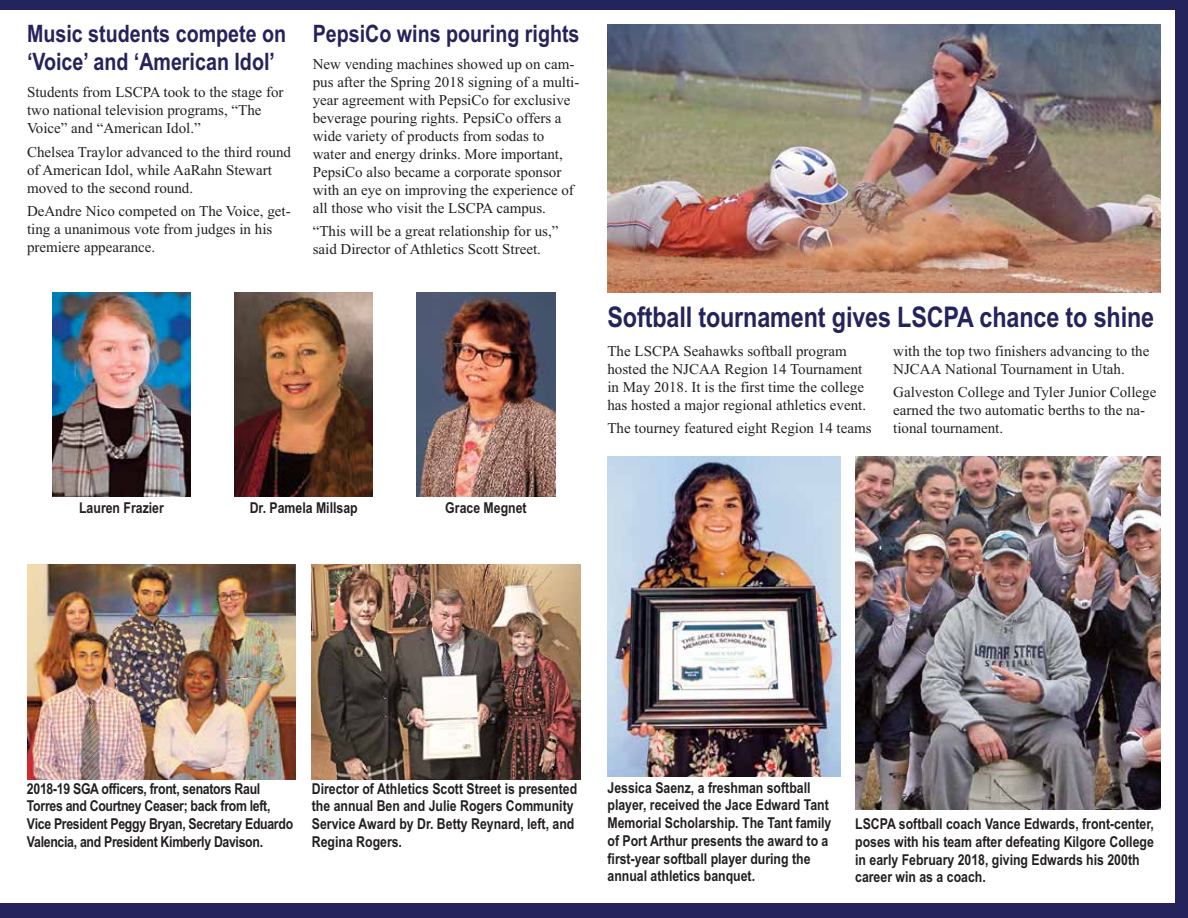
<style>
.page{position:relative;width:1188px;height:918px;background:#25235b}
.page>*{position:absolute;margin:0;border:0;box-sizing:border-box;transform-origin:0 0}
.t1{font:700 28.5px "Arial Narrow";letter-spacing:-.005em;color:#25235b}
.t2{font:700 24px/28.8px "Arial Narrow";color:#25235b}
.t3{font:15px/18px "Times New Roman";color:#231f20}
.t4{font:700 15px/17.7px "Arial Narrow";color:#231f20}
.t5{font:700 15px/17.7px "Arial Narrow";letter-spacing:-.02em;color:#231f20}
</style>
<div class="page">
<div style="left:0;top:10px;width:1174px;height:893px;background:#fff"></div>
<img style="left:27px;top:565px;width:269px;height:214px">
<img style="left:312px;top:565px;width:268px;height:214px">
<img style="left:52px;top:292px;width:139px;height:204px">
<img style="left:417px;top:292px;width:138px;height:204px">
<img style="left:235px;top:292px;width:138px;height:204px">
<img style="left:608px;top:24px;width:553px;height:268px">
<img style="left:608px;top:457px;width:233px;height:319px">
<img style="left:855px;top:457px;width:306px;height:352px">
<h2 class="t2" style="left:27px;top:18px;width:261px">Music students compete on ‘Voice’ and ‘American Idol’</h2>
<p class="t3" style="left:27px;top:83px;width:258px">Students from LSCPA took to the stage for two national television programs, “The<br>Voice” and “American Idol.”</p>
<p class="t3" style="left:27px;top:143px;width:266px">Chelsea Traylor advanced to the third round of American Idol, while AaRahn Stewart moved to the second round.</p>
<p class="t3" style="left:27px;top:202px;width:265px">DeAndre Nico competed on The Voice, get&shy;ting a unanimous vote from judges in his premiere appearance.</p>
<h2 class="t2" style="left:313px;top:18px;width:268px">PepsiCo wins pouring rights</h2>
<p class="t3" style="left:313px;top:54px;width:268px">New vending machines showed up on cam&shy;pus after the Spring 2018 signing of a multi&shy;year agreement with PepsiCo for exclusive beverage pouring rights. PepsiCo offers a wide variety of products from sodas to water and energy drinks. More important, PepsiCo also became a corporate sponsor with an eye on improving the experience of all those who visit the LSCPA campus.</p>
<p class="t3" style="left:313px;top:222px;width:247px">“This will be a great relationship for us,” said Director of Athletics Scott Street.</p>
<p class="t4" style="left:79px;top:498px;width:86px">Lauren Frazier</p>
<p class="t4" style="left:250px;top:498px;width:110px">Dr. Pamela Millsap</p>
<p class="t4" style="left:445px;top:498px;width:83px">Grace Megnet</p>
<h1 class="t1" style="left:607px;top:295px;width:548px">Softball tournament gives LSCPA chance to shine</h1>
<p class="t3" style="left:607px;top:342px;width:260px">The LSCPA Seahawks softball program hosted the NJCAA Region 14 Tournament in May 2018. It is the first time the college has hosted a major regional athletics event.</p>
<p class="t3" style="left:607px;top:419px;width:266px">The tourney featured eight Region 14 teams</p>
<p class="t3" style="left:893px;top:342px;width:258px">with the top two finishers advancing to the<br>NJCAA National Tournament in Utah.</p>
<p class="t3" style="left:893px;top:383px;width:265px">Galveston College and Tyler Junior College earned the two automatic berths to the na&shy;tional tournament.</p>
<p class="t5" style="left:27px;top:779px;width:268px">2018-19 SGA officers, front, senators Raul Torres and Courtney Ceaser; back from left, Vice President Peggy Bryan, Secretary Eduardo Valencia, and President Kimberly Davison.</p>
<p class="t4" style="left:312px;top:779px;width:267px">Director of Athletics Scott Street is presented the annual Ben and Julie Rogers Community Service Award by Dr. Betty Reynard, left, and Regina Rogers.</p>
<p class="t4" style="left:608px;top:778px;width:225px">Jessica Saenz, a freshman softball player, received the Jace Edward Tant Memorial Scholarship. The Tant family of Port Arthur presents the award to a first-year softball player during the annual athletics banquet.</p>
<p class="t4" style="left:855px;top:814px;width:300px">LSCPA softball coach Vance Edwards, front-center, poses with his team after defeating Kilgore College in early February 2018, giving Edwards his 200th career win as a coach.</p>
</div>
